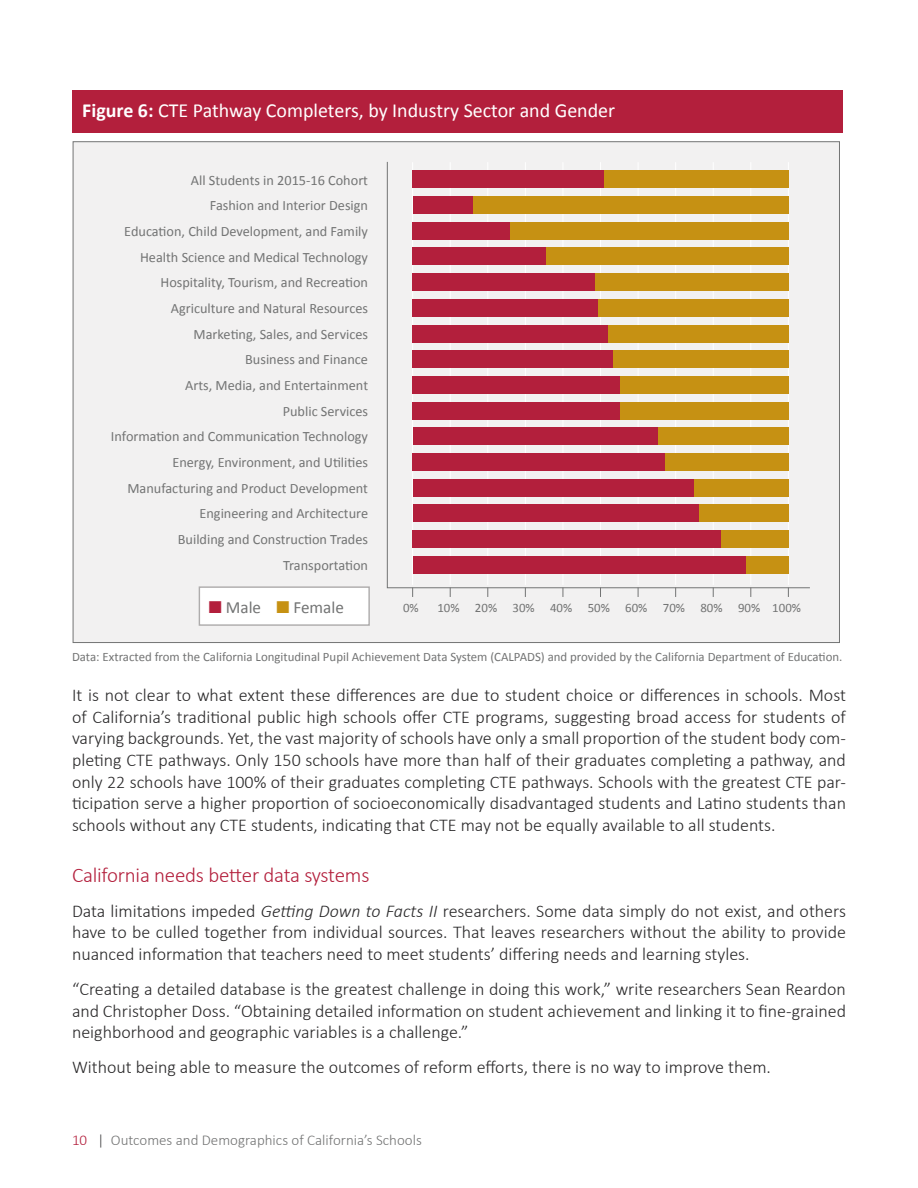
<style>
.page{position:relative;width:918px;height:1188px;background:#fff}
.page>*{position:absolute;margin:0;border:0;box-sizing:border-box;transform-origin:0 0}
.t1{font:300 21px "Calibri";letter-spacing:-.01em;color:#b31f3c}
.t2{font:19.95px "Calibri";color:#fff}
.t3{font:300 18px/21.6px "Calibri";color:#292829;text-align:justify}
.t4{font:17.1px "Calibri";color:#737474}
.t5{font:300 15px "Calibri";color:#737474}
.t6{font:14.25px/25.7px "Calibri";color:#737474;text-align:right}
.t7{font:12.9px "Calibri";color:#737474}
.s1{font-weight:700}
.s2{color:#b31f3c}
.s3{color:#c69113}
.s4{font-style:italic}
.s5{color:#414042}
</style>
<div class="page">
<div style="left:72px;top:90px;width:770px;height:43px;background:#b31f3c"></div>
<div style="left:73px;top:141px;width:767px;height:502px;background:#f2f1f1;border:1px solid #737474"></div>
<svg style="left:387px;top:161px;width:423px;height:427px"></svg>
<div style="left:199px;top:586px;width:171px;height:40px;background:#fff;border:1px solid #aeacac"></div>
<hr style="left:750px;top:162px;width:1px;height:423px;background:#fff">
<hr style="left:713px;top:162px;width:1px;height:423px;background:#fff">
<hr style="left:675px;top:162px;width:1px;height:423px;background:#fff">
<hr style="left:638px;top:162px;width:1px;height:423px;background:#fff">
<hr style="left:600px;top:162px;width:1px;height:423px;background:#fff">
<hr style="left:563px;top:162px;width:1px;height:423px;background:#fff">
<hr style="left:525px;top:162px;width:1px;height:423px;background:#fff">
<hr style="left:487px;top:162px;width:1px;height:423px;background:#fff">
<hr style="left:450px;top:162px;width:1px;height:423px;background:#fff">
<hr style="left:412px;top:162px;width:1px;height:423px;background:#fff">
<hr style="left:788px;top:162px;width:1px;height:423px;background:#fff">
<div style="left:413px;top:171px;width:375px;height:17px;background:#c69113"></div>
<div style="left:413px;top:171px;width:191px;height:17px;background:#b31f3c"></div>
<div style="left:413px;top:197px;width:375px;height:17px;background:#c69113"></div>
<div style="left:413px;top:197px;width:60px;height:17px;background:#b31f3c"></div>
<div style="left:413px;top:222px;width:375px;height:17px;background:#c69113"></div>
<div style="left:413px;top:222px;width:97px;height:17px;background:#b31f3c"></div>
<div style="left:413px;top:248px;width:375px;height:17px;background:#c69113"></div>
<div style="left:413px;top:248px;width:133px;height:17px;background:#b31f3c"></div>
<div style="left:413px;top:274px;width:375px;height:17px;background:#c69113"></div>
<div style="left:413px;top:274px;width:182px;height:17px;background:#b31f3c"></div>
<div style="left:413px;top:299px;width:375px;height:17px;background:#c69113"></div>
<div style="left:413px;top:299px;width:185px;height:17px;background:#b31f3c"></div>
<div style="left:413px;top:325px;width:375px;height:17px;background:#c69113"></div>
<div style="left:413px;top:325px;width:195px;height:17px;background:#b31f3c"></div>
<div style="left:413px;top:351px;width:375px;height:17px;background:#c69113"></div>
<div style="left:413px;top:351px;width:200px;height:17px;background:#b31f3c"></div>
<div style="left:413px;top:376px;width:375px;height:17px;background:#c69113"></div>
<div style="left:413px;top:376px;width:207px;height:17px;background:#b31f3c"></div>
<div style="left:413px;top:402px;width:375px;height:17px;background:#c69113"></div>
<div style="left:413px;top:402px;width:207px;height:17px;background:#b31f3c"></div>
<div style="left:413px;top:428px;width:375px;height:17px;background:#c69113"></div>
<div style="left:413px;top:428px;width:244px;height:17px;background:#b31f3c"></div>
<div style="left:413px;top:453px;width:375px;height:17px;background:#c69113"></div>
<div style="left:413px;top:453px;width:252px;height:17px;background:#b31f3c"></div>
<div style="left:413px;top:479px;width:375px;height:17px;background:#c69113"></div>
<div style="left:413px;top:479px;width:280px;height:17px;background:#b31f3c"></div>
<div style="left:413px;top:505px;width:375px;height:17px;background:#c69113"></div>
<div style="left:413px;top:505px;width:286px;height:17px;background:#b31f3c"></div>
<div style="left:413px;top:530px;width:375px;height:17px;background:#c69113"></div>
<div style="left:413px;top:530px;width:308px;height:17px;background:#b31f3c"></div>
<div style="left:413px;top:556px;width:375px;height:17px;background:#c69113"></div>
<div style="left:413px;top:556px;width:333px;height:17px;background:#b31f3c"></div>
<p class="t2" style="left:82px;top:97px;width:534px"><span class="s1">Figure 6:</span> CTE Pathway Completers, by Industry Sector and Gender</p>
<p class="t6" style="left:111px;top:167px;width:259px">All Students in 2015-16 Cohort<br>Fashion and Interior Design<br>Education, Child Development, and Family<br>Health Science and Medical Technology<br>Hospitality, Tourism, and Recreation<br>Agriculture and Natural Resources<br>Marketing, Sales, and Services<br>Business and Finance<br>Arts, Media, and Entertainment<br>Public Services<br>Information and Communication Technology<br>Energy, Environment, and Utilities<br>Manufacturing and Product Development<br>Engineering and Architecture<br>Building and Construction Trades<br>Transportation</p>
<p class="t4" style="left:209px;top:596px;width:136px"><span class="s2">■</span> Male <span class="s3">■</span> Female</p>
<p class="t7" style="left:403px;top:599px;width:17px">0%</p>
<p class="t7" style="left:437px;top:599px;width:365px">10% 20% 30% 40% 50% 60% 70% 80% 90% 100%</p>
<p class="t7" style="left:72px;top:649px;width:772px">Data: Extracted from the California Longitudinal Pupil Achievement Data System (CALPADS) and provided by the California Department of Education.</p>
<p class="t3" style="left:72px;top:684px;width:776px">It is not clear to what extent these differences are due to student choice or differences in schools. Most of California’s traditional public high schools offer CTE programs, suggesting broad access for students of varying backgrounds. Yet, the vast majority of schools have only a small proportion of the student body com&shy;pleting CTE pathways. Only 150 schools have more than half of their graduates completing a pathway, and only 22 schools have 100% of their graduates completing CTE pathways. Schools with the greatest CTE par&shy;ticipation serve a higher proportion of socioeconomically disadvantaged students and Latino students than schools without any CTE students, indicating that CTE may not be equally available to all students.</p>
<p class="t1" style="left:72px;top:862px;width:299px">California needs better data systems</p>
<p class="t3" style="left:72px;top:900px;width:776px">Data limitations impeded <span class="s4">Getting Down to Facts II</span> researchers. Some data simply do not exist, and others have to be culled together from individual sources. That leaves researchers without the ability to provide nuanced information that teachers need to meet students’ differing needs and learning styles.</p>
<p class="t3" style="left:72px;top:978px;width:776px">“Creating a detailed database is the greatest challenge in doing this work,” write researchers Sean Reardon and Christopher Doss. “Obtaining detailed information on student achievement and linking it to fine-grained neighborhood and geographic variables is a challenge.”</p>
<p class="t3" style="left:72px;top:1056px;width:701px">Without being able to measure the outcomes of reform efforts, there is no way to improve them.</p>
<p class="t5" style="left:72px;top:1131px;width:351px"><span class="s2">10</span> <span class="s5">|</span> Outcomes and Demographics of California’s Schools</p>
</div>
